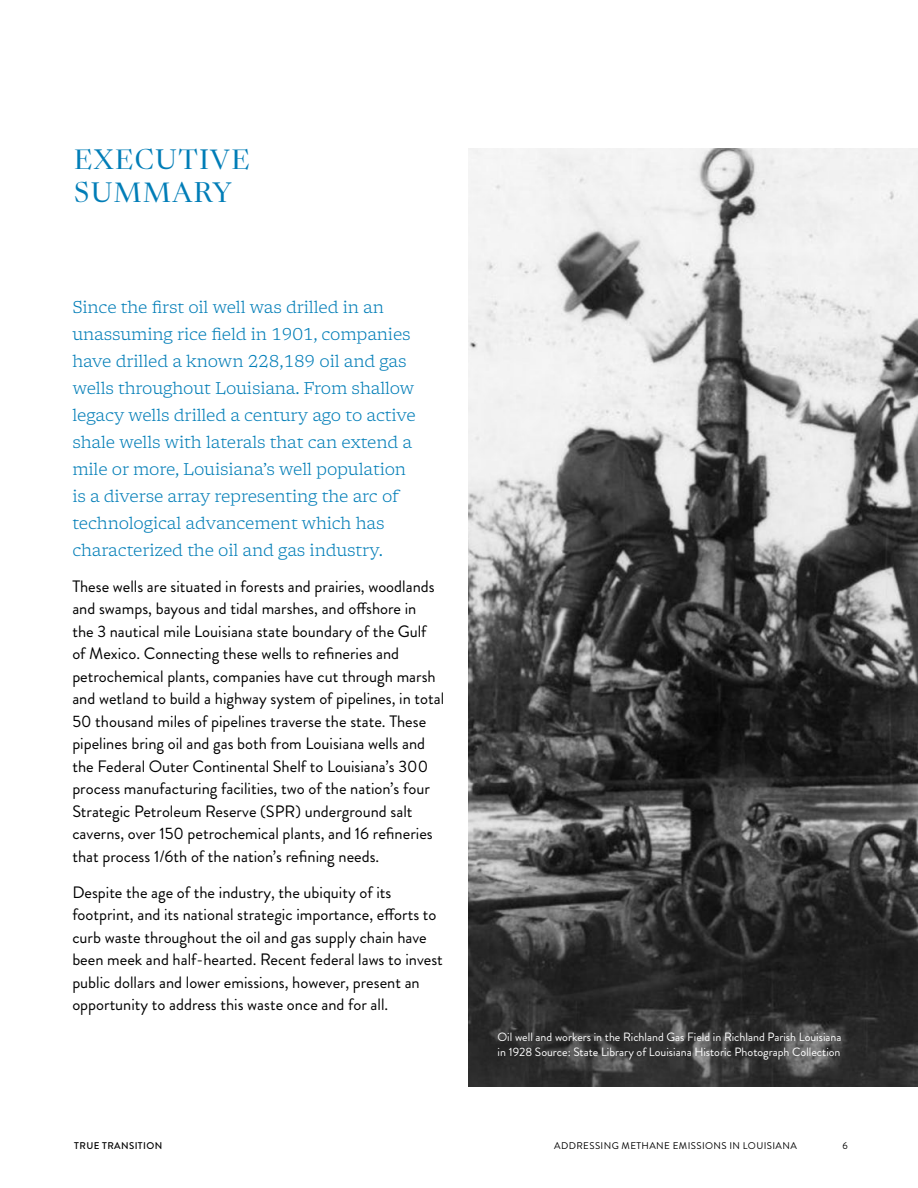
<style>
.page{position:relative;width:918px;height:1188px;background:#fff}
.page>*{position:absolute;margin:0;border:0;box-sizing:border-box;transform-origin:0 0}
.t1{font:27px/32.4px "Newsreader Display";letter-spacing:.06em;color:#007db7}
.t2{font:16.5px/22.5px "Brandon Grotesque";color:#000}
.t3{font:300 16.5px/27px "Newsreader Caption";letter-spacing:-.01em;color:#007db7}
.t4{font:12px/15px "Brandon Grotesque";color:#fff}
.t5{font:9.75px "Brandon Grotesque";letter-spacing:.04em;color:#000}
.t6{font:500 9.75px "Brandon Grotesque";letter-spacing:.04em;color:#000}
</style>
<div class="page">
<img style="left:468px;top:148px;width:450px;height:939px">
<h1 class="t1" style="left:74px;top:141px;width:177px">EXECUTIVE<br>SUMMARY</h1>
<p class="t3" style="left:72px;top:292px;width:345px">Since the first oil well was drilled in an unassuming rice field in 1901, companies have drilled a known 228,189 oil and gas wells throughout Louisiana. From shallow legacy wells drilled a century ago to active shale wells with laterals that can extend a mile or more, Louisiana’s well population is a diverse array representing the arc of technological advancement which has characterized the oil and gas industry.</p>
<p class="t2" style="left:72px;top:575px;width:373px">These wells are situated in forests and prairies, woodlands and swamps, bayous and tidal marshes, and offshore in<br>the 3 nautical mile Louisiana state boundary of the Gulf<br>of Mexico. Connecting these wells to refineries and petrochemical plants, companies have cut through marsh and wetland to build a highway system of pipelines, in total 50 thousand miles of pipelines traverse the state. These pipelines bring oil and gas both from Louisiana wells and the Federal Outer Continental Shelf to Louisiana’s 300 process manufacturing facilities, two of the nation’s four Strategic Petroleum Reserve (SPR) underground salt caverns, over 150 petrochemical plants, and 16 refineries that process 1/6th of the nation’s refining needs.</p>
<p class="t2" style="left:72px;top:881px;width:372px">Despite the age of the industry, the ubiquity of its footprint, and its national strategic importance, efforts to curb waste throughout the oil and gas supply chain have been meek and half-hearted. Recent federal laws to invest public dollars and lower emissions, however, present an opportunity to address this waste once and for all.</p>
<p class="t4" style="left:498px;top:1029px;width:346px">Oil well and workers in the Richland Gas Field in Richland Parish Louisiana in 1928 Source: State Library of Louisiana Historic Photograph Collection</p>
<p class="t6" style="left:74px;top:1138px;width:89px">TRUE TRANSITION</p>
<p class="t5" style="left:554px;top:1138px;width:244px">ADDRESSING METHANE EMISSIONS IN LOUISIANA</p>
<p class="t5" style="left:842px;top:1138px;width:7px">6</p>
</div>
